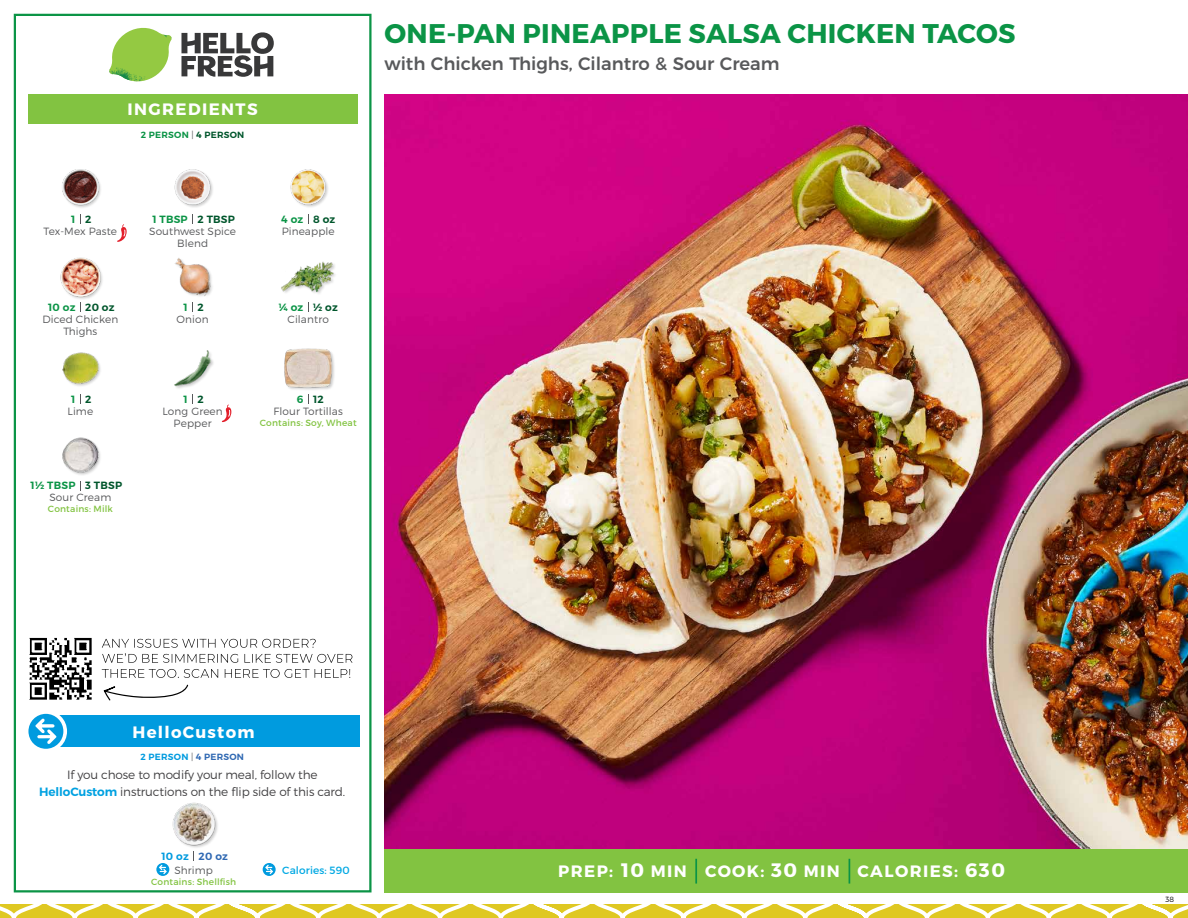
<style>
.page{position:relative;width:1188px;height:918px;background:#fff}
.page>*{position:absolute;margin:0;border:0;box-sizing:border-box;transform-origin:0 0}
.t1{font:700 27px "Montserrat";letter-spacing:.01em;color:#0b9446}
.t2{font:500 18px "Montserrat";color:#58595b}
.t3{font:700 16.5px "Montserrat";letter-spacing:.085em;color:#fff}
.t4{font:300 12px/16.5px "Montserrat";letter-spacing:-.01em;color:#414042;text-align:center}
.t5{font:300 10.5px/12px "Montserrat";letter-spacing:.01em;color:#58595b;text-align:center}
.t6{font:600 10.5px "Montserrat";letter-spacing:.02em;color:#00562c}
.t7{font:600 10.5px "Montserrat";letter-spacing:.02em;color:#0b9446}
.t8{font:10.5px "Montserrat";letter-spacing:.01em;color:#00a8e3}
.t9{font:600 10.5px "Montserrat";letter-spacing:.02em;color:#009bdf}
.t10{font:9px "Montserrat";letter-spacing:.025em;color:#82c341}
.t11{font:600 9px "Montserrat";letter-spacing:.03em;color:#0b9446}
.t12{font:600 9px "Montserrat";letter-spacing:.03em;color:#009bdf}
.t13{font:300 7.5px "Montserrat";color:#000}
.s1{font-weight:300;color:#58595b}
.s2{color:#00562c}
.s3{font-weight:600;color:#00a1e1}
.s4{color:#3069b3}
.s5{font-size:19.5px}
</style>
<div class="page">
<svg style="left:0;top:904px;width:1188px;height:14px"></svg>
<div style="left:384px;top:849px;width:804px;height:43px;background:#82c341"></div>
<svg style="left:181px;top:32px;width:93px;height:45px"></svg>
<svg style="left:114px;top:28px;width:55px;height:36px"></svg>
<img style="left:143px;top:28px;width:29px;height:24px">
<img style="left:112px;top:48px;width:54px;height:10px">
<img style="left:109px;top:52px;width:55px;height:30px">
<img style="left:142px;top:58px;width:24px;height:23px">
<div style="left:28px;top:94px;width:330px;height:30px;background:#82c341"></div>
<div style="left:14px;top:14px;width:358px;height:878px;border:2px solid #0b9446"></div>
<img style="left:384px;top:94px;width:804px;height:755px">
<img style="left:175px;top:258px;width:37px;height:39px">
<img style="left:281px;top:261px;width:54px;height:33px">
<img style="left:174px;top:169px;width:39px;height:38px">
<img style="left:290px;top:169px;width:38px;height:38px">
<div style="left:61px;top:257px;width:43px;height:43px;background:#000;opacity:.2"></div>
<img style="left:60px;top:257px;width:44px;height:41px">
<img style="left:62px;top:169px;width:39px;height:39px">
<img style="left:174px;top:350px;width:40px;height:39px">
<img style="left:284px;top:348px;width:50px;height:42px">
<img style="left:62px;top:352px;width:39px;height:34px">
<img style="left:62px;top:437px;width:38px;height:38px">
<div style="left:172px;top:803px;width:47px;height:46px;background:#000;opacity:.2"></div>
<img style="left:172px;top:803px;width:47px;height:43px">
<svg style="left:117px;top:224px;width:10px;height:18px"></svg>
<svg style="left:222px;top:405px;width:9px;height:17px"></svg>
<div style="left:33px;top:715px;width:327px;height:32px;background:#009bdf"></div>
<div style="left:25px;top:710px;width:42px;height:42px;background:#fff;border-radius:50%"></div>
<div style="left:28px;top:714px;width:35px;height:35px;background:#009bdf;border-radius:50%"></div>
<svg style="left:35px;top:718px;width:22px;height:26px"></svg>
<svg style="left:156px;top:863px;width:13px;height:13px"></svg>
<svg style="left:159px;top:865px;width:8px;height:9px"></svg>
<hr style="left:695px;top:859px;width:2px;height:25px;background:#0b9446">
<svg style="left:849px;top:859px;width:1px;height:25px"></svg>
<img style="left:29px;top:637px;width:63px;height:63px">
<svg style="left:104px;top:684px;width:84px;height:17px"></svg>
<svg style="left:102px;top:669px;width:248px;height:9px"></svg>
<svg style="left:102px;top:639px;width:251px;height:24px"></svg>
<svg style="left:263px;top:863px;width:13px;height:13px"></svg>
<svg style="left:265px;top:865px;width:8px;height:9px"></svg>
<h3 class="t3" style="left:128px;top:99px;width:132px">INGREDIENTS</h3>
<p class="t11" style="left:141px;top:129px;width:105px">2 PERSON <span class="s1">|</span> <span class="s2">4 PERSON</span></p>
<h1 class="t1" style="left:385px;top:17px;width:633px">ONE-PAN PINEAPPLE SALSA CHICKEN TACOS</h1>
<h2 class="t2" style="left:384px;top:49px;width:397px">with Chicken Thighs, Cilantro &amp; Sour Cream</h2>
<p class="t7" style="left:71px;top:212px;width:6px">1</p>
<p class="t6" style="left:85px;top:212px;width:8px">2</p>
<p class="t6" style="left:198px;top:212px;width:39px">2 TBSP</p>
<p class="t6" style="left:313px;top:212px;width:24px">8 oz</p>
<p class="t7" style="left:152px;top:212px;width:37px">1 TBSP</p>
<p class="t7" style="left:281px;top:212px;width:24px">4 oz</p>
<p class="t5" style="left:44px;top:225px;width:75px">Tex-Mex Paste</p>
<p class="t5" style="left:149px;top:225px;width:88px">Southwest Spice<br>Blend</p>
<p class="t5" style="left:282px;top:225px;width:55px">Pineapple</p>
<p class="t7" style="left:48px;top:301px;width:29px">10 oz</p>
<p class="t6" style="left:85px;top:301px;width:31px">20 oz</p>
<p class="t6" style="left:198px;top:301px;width:8px">2</p>
<p class="t6" style="left:313px;top:301px;width:26px">½ oz</p>
<p class="t7" style="left:184px;top:301px;width:6px">1</p>
<p class="t7" style="left:279px;top:301px;width:26px">¼ oz</p>
<p class="t5" style="left:42px;top:313px;width:77px">Diced Chicken<br>Thighs</p>
<p class="t5" style="left:177px;top:313px;width:34px">Onion</p>
<p class="t5" style="left:288px;top:313px;width:43px">Cilantro</p>
<p class="t7" style="left:71px;top:393px;width:6px">1</p>
<p class="t6" style="left:85px;top:393px;width:8px">2</p>
<p class="t6" style="left:198px;top:393px;width:8px">2</p>
<p class="t6" style="left:313px;top:393px;width:12px">12</p>
<p class="t7" style="left:184px;top:393px;width:6px">1</p>
<p class="t7" style="left:297px;top:393px;width:8px">6</p>
<p class="t5" style="left:68px;top:405px;width:27px">Lime</p>
<p class="t5" style="left:162px;top:405px;width:62px">Long Green<br>Pepper</p>
<p class="t5" style="left:274px;top:405px;width:71px">Flour Tortillas</p>
<p class="t10" style="left:260px;top:417px;width:98px">Contains: Soy, Wheat</p>
<p class="t7" style="left:31px;top:479px;width:46px">1½ TBSP</p>
<p class="t6" style="left:85px;top:479px;width:38px">3 TBSP</p>
<p class="t5" style="left:49px;top:491px;width:63px">Sour Cream</p>
<p class="t10" style="left:48px;top:503px;width:67px">Contains: Milk</p>
<h3 class="t3" style="left:133px;top:722px;width:123px">HelloCustom</h3>
<p class="t4" style="left:39px;top:767px;width:308px">If you chose to modify your meal, follow the<br><span class="s3">HelloCustom</span> instructions on the flip side of this card.</p>
<p class="t12" style="left:141px;top:751px;width:105px">2 PERSON <span class="s1">|</span> <span class="s4">4 PERSON</span></p>
<p class="t9" style="left:162px;top:849px;width:68px">10 oz <span class="s4">20 oz</span></p>
<p class="t5" style="left:174px;top:864px;width:40px">Shrimp</p>
<p class="t10" style="left:151px;top:876px;width:87px">Contains: Shellfish</p>
<p class="t8" style="left:282px;top:864px;width:69px">Calories: 590</p>
<h3 class="t3" style="left:558px;top:861px;width:448px">PREP: <span class="s5">10</span> MIN COOK: <span class="s5">30</span> MIN CALORIES: <span class="s5">630</span></h3>
<p class="t13" style="left:1166px;top:895px;width:10px">38</p>
</div>
